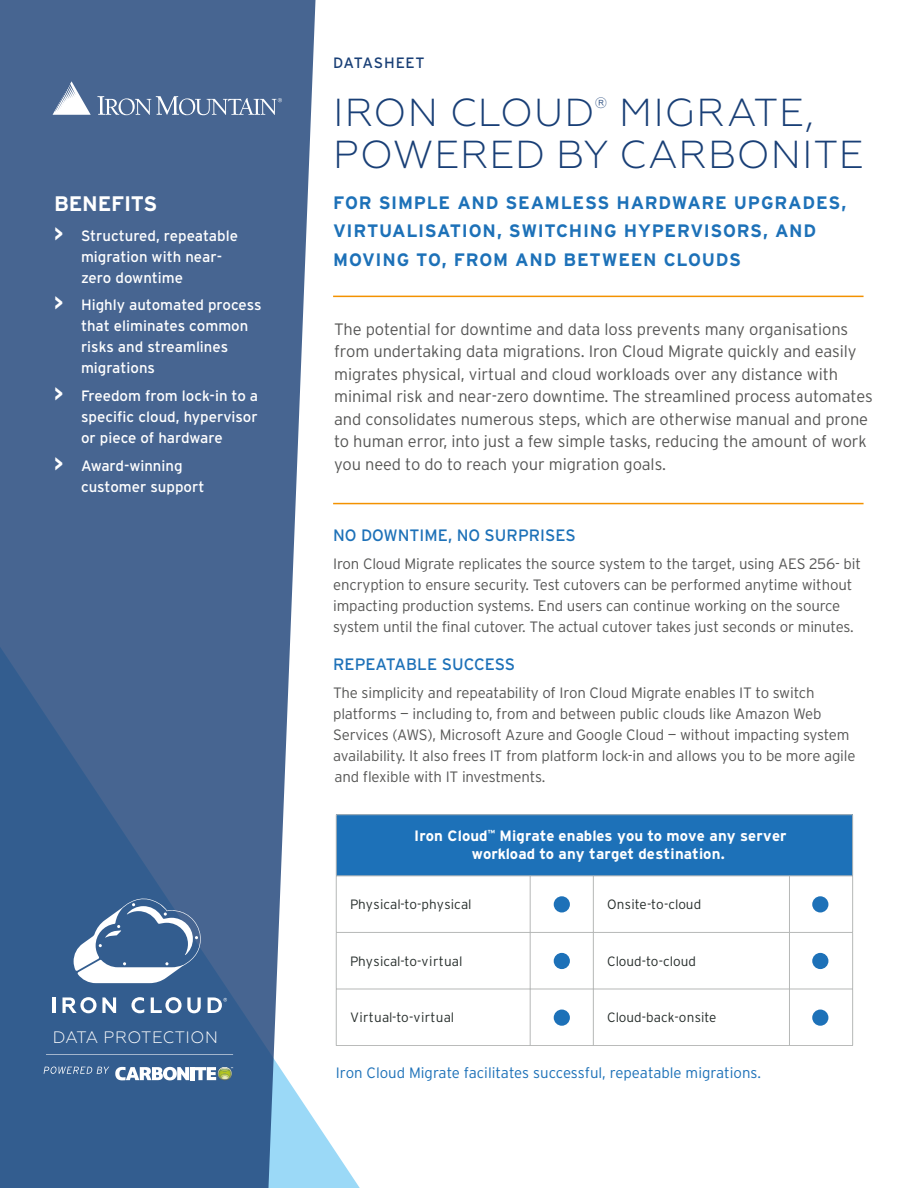
<style>
.page{position:relative;width:918px;height:1188px;background:#fff}
.page>*{position:absolute;margin:0;border:0;box-sizing:border-box;transform-origin:0 0}
.Title_Text{font:300 39px/42px "Geometria";letter-spacing:.025em;color:#193f76}
.Sidebar_Header_-Whit{font:700 21px "Interstate";letter-spacing:-.01em;color:#fff}
.Title_Text-2{font:700 18px/28.5px "Interstate";letter-spacing:.04em;color:#1d71b8}
.Headline_Text{font:300 16.5px/22.5px "Interstate";letter-spacing:-.005em;color:#575756}
.Body_Header{font:16.5px "Interstate";color:#1d71b8}
.t1{font:300 16.5px "Geometria";letter-spacing:.02em;color:#fff}
.Body_Copy{font:300 15px/21px "Interstate";letter-spacing:-.01em;color:#575756}
.t2{font:15px/21px "Interstate";color:#fff}
.t3{font:700 15px/18px "Interstate";letter-spacing:.005em;color:#fff;text-align:center}
.Body_Copy-2{font:300 15px "Interstate";color:#1d71b8}
.CASE_STUDY{font:15px "Interstate";letter-spacing:.045em;color:#193f76}
.Title_Text-3{font:300 15px "Geometria";color:#193f76}
.t4{font:300 13.5px "Interstate";color:#262d2b}
.s1{font-weight:700;font-size:21px}
</style>
<div class="page">
<svg style="left:316px;top:815px;width:44px;height:373px"></svg>
<svg style="left:0;top:0;width:316px;height:1188px;background:#506f99"></svg>
<svg style="left:97px;top:96px;width:185px;height:19px;background:#7389ab"></svg>
<svg style="left:53px;top:81px;width:38px;height:34px"></svg>
<hr style="left:333px;top:296px;width:531px;height:1px;background:#f39200">
<hr style="left:333px;top:503px;width:531px;height:1px;background:#f39200">
<svg style="left:44px;top:1067px;width:65px;height:7px"></svg>
<hr style="left:190px;top:1067px;width:4px;height:13px;background:#fff">
<svg style="left:115px;top:1067px;width:74px;height:14px"></svg>
<svg style="left:195px;top:1067px;width:38px;height:13px"></svg>
<svg style="left:46px;top:1054px;width:187px;height:1px"></svg>
<hr style="left:52px;top:997px;width:3px;height:16px;background:#fff">
<svg style="left:63px;top:997px;width:53px;height:16px"></svg>
<svg style="left:131px;top:997px;width:13px;height:16px"></svg>
<svg style="left:151px;top:997px;width:50px;height:16px"></svg>
<svg style="left:73px;top:899px;width:129px;height:84px"></svg>
<svg style="left:208px;top:997px;width:19px;height:16px"></svg>
<div style="left:336px;top:815px;width:517px;height:61px;background:#1d71b8"></div>
<svg style="left:337px;top:877px;width:515px;height:168px"></svg>
<hr style="left:336px;top:814px;width:194px;height:1px;background:#b6b8b7">
<hr style="left:336px;top:815px;width:1px;height:61px;background:#b6b8b7">
<hr style="left:530px;top:814px;width:63px;height:1px;background:#b6b8b7">
<hr style="left:593px;top:814px;width:196px;height:1px;background:#b6b8b7">
<hr style="left:789px;top:814px;width:64px;height:1px;background:#b6b8b7">
<hr style="left:852px;top:815px;width:1px;height:61px;background:#b6b8b7">
<hr style="left:336px;top:1045px;width:194px;height:1px;background:#b6b8b7">
<hr style="left:530px;top:1045px;width:63px;height:1px;background:#b6b8b7">
<hr style="left:336px;top:876px;width:194px;height:1px;background:#b6b8b7">
<hr style="left:336px;top:876px;width:1px;height:56px;background:#b6b8b7">
<hr style="left:530px;top:876px;width:63px;height:1px;background:#b6b8b7">
<hr style="left:530px;top:876px;width:1px;height:56px;background:#b6b8b7">
<hr style="left:336px;top:932px;width:194px;height:1px;background:#b6b8b7">
<hr style="left:336px;top:933px;width:1px;height:56px;background:#b6b8b7">
<hr style="left:530px;top:932px;width:63px;height:1px;background:#b6b8b7">
<hr style="left:530px;top:933px;width:1px;height:56px;background:#b6b8b7">
<hr style="left:336px;top:989px;width:194px;height:1px;background:#b6b8b7">
<hr style="left:336px;top:989px;width:1px;height:56px;background:#b6b8b7">
<hr style="left:530px;top:989px;width:63px;height:1px;background:#b6b8b7">
<hr style="left:530px;top:989px;width:1px;height:56px;background:#b6b8b7">
<hr style="left:593px;top:876px;width:196px;height:1px;background:#b6b8b7">
<hr style="left:593px;top:876px;width:1px;height:56px;background:#b6b8b7">
<hr style="left:789px;top:876px;width:64px;height:1px;background:#b6b8b7">
<hr style="left:789px;top:876px;width:1px;height:56px;background:#b6b8b7">
<hr style="left:852px;top:876px;width:1px;height:56px;background:#b6b8b7">
<hr style="left:593px;top:932px;width:196px;height:1px;background:#b6b8b7">
<hr style="left:593px;top:933px;width:1px;height:56px;background:#b6b8b7">
<hr style="left:789px;top:932px;width:64px;height:1px;background:#b6b8b7">
<hr style="left:789px;top:933px;width:1px;height:56px;background:#b6b8b7">
<hr style="left:852px;top:933px;width:1px;height:56px;background:#b6b8b7">
<hr style="left:593px;top:989px;width:196px;height:1px;background:#b6b8b7">
<hr style="left:593px;top:989px;width:1px;height:56px;background:#b6b8b7">
<hr style="left:789px;top:989px;width:64px;height:1px;background:#b6b8b7">
<hr style="left:789px;top:989px;width:1px;height:56px;background:#b6b8b7">
<hr style="left:852px;top:989px;width:1px;height:56px;background:#b6b8b7">
<hr style="left:593px;top:1045px;width:196px;height:1px;background:#b6b8b7">
<hr style="left:789px;top:1045px;width:64px;height:1px;background:#b6b8b7">
<div style="left:554px;top:896px;width:16px;height:16px;background:#1d71b8;border-radius:50%"></div>
<div style="left:812px;top:896px;width:16px;height:16px;background:#1d71b8;border-radius:50%"></div>
<div style="left:554px;top:953px;width:16px;height:16px;background:#1d71b8;border-radius:50%"></div>
<div style="left:812px;top:953px;width:16px;height:16px;background:#1d71b8;border-radius:50%"></div>
<div style="left:554px;top:1010px;width:16px;height:16px;background:#1d71b8;border-radius:50%"></div>
<div style="left:812px;top:1010px;width:16px;height:16px;background:#1d71b8;border-radius:50%"></div>
<p class="Sidebar_Header_-Whit" style="left:54px;top:192px;width:105px">BENEFITS</p>
<p class="t2" style="left:81px;top:225px;width:159px;text-indent:-27px"><span class="s1">&gt;</span> Structured, repeatable migration with near&shy;zero downtime</p>
<p class="t2" style="left:81px;top:295px;width:182px;text-indent:-27px"><span class="s1">&gt;</span> Highly automated process that eliminates common risks and streamlines migrations</p>
<p class="t2" style="left:81px;top:385px;width:179px;text-align:justify;text-indent:-27px"><span class="s1">&gt;</span> Freedom from lock-in to a specific cloud, hypervisor or piece of hardware</p>
<p class="t2" style="left:81px;top:455px;width:125px;text-indent:-27px"><span class="s1">&gt;</span> Award-winning customer support</p>
<p class="t1" style="left:53px;top:1028px;width:167px">DATA PROTECTION</p>
<p class="CASE_STUDY" style="left:333px;top:54px;width:93px">DATASHEET</p>
<p class="Title_Text" style="left:333px;top:92px;width:263px">IRON CLOUD</p>
<p class="Title_Text-3" style="left:595px;top:95px;width:15px">®</p>
<p class="Title_Text" style="left:333px;top:92px;width:532px;text-indent:286px">MIGRATE,<br>POWERED BY CARBONITE</p>
<p class="Title_Text-2" style="left:333px;top:188px;width:515px">FOR SIMPLE AND SEAMLESS HARDWARE UPGRADES,<br>VIRTUALISATION, SWITCHING HYPERVISORS, AND<br>MOVING TO, FROM AND BETWEEN CLOUDS</p>
<p class="Headline_Text" style="left:334px;top:317px;width:540px">The potential for downtime and data loss prevents many organisations from undertaking data migrations. Iron Cloud Migrate quickly and easily migrates physical, virtual and cloud workloads over any distance with minimal risk and near-zero downtime. The streamlined process automates and consolidates numerous steps, which are otherwise manual and prone to human error, into just a few simple tasks, reducing the amount of work you need to do to reach your migration goals.</p>
<p class="Body_Header" style="left:333px;top:526px;width:244px">NO DOWNTIME, NO SURPRISES</p>
<p class="Body_Copy" style="left:333px;top:553px;width:529px">Iron Cloud Migrate replicates the source system to the target, using AES 256- bit encryption to ensure security. Test cutovers can be performed anytime without impacting production systems. End users can continue working on the source system until the final cutover. The actual cutover takes just seconds or minutes.</p>
<p class="Body_Header" style="left:333px;top:655px;width:184px">REPEATABLE SUCCESS</p>
<p class="Body_Copy" style="left:333px;top:682px;width:524px">The simplicity and repeatability of Iron Cloud Migrate enables IT to switch platforms — including to, from and between public clouds like Amazon Web Services (AWS), Microsoft Azure and Google Cloud — without impacting system availability. It also frees IT from platform lock-in and allows you to be more agile and flexible with IT investments.</p>
<p class="t3" style="left:414px;top:827px;width:374px">Iron Cloud<sup>™</sup> Migrate enables you to move any server workload to any target destination.</p>
<p class="t4" style="left:350px;top:897px;width:123px">Physical-to-physical</p>
<p class="t4" style="left:607px;top:897px;width:96px">Onsite-to-cloud</p>
<p class="t4" style="left:350px;top:953px;width:114px">Physical-to-virtual</p>
<p class="t4" style="left:607px;top:953px;width:90px">Cloud-to-cloud</p>
<p class="t4" style="left:350px;top:1010px;width:106px">Virtual-to-virtual</p>
<p class="t4" style="left:607px;top:1010px;width:111px">Cloud-back-onsite</p>
<p class="Body_Copy-2" style="left:336px;top:1064px;width:427px">Iron Cloud Migrate facilitates successful, repeatable migrations.</p>
</div>
